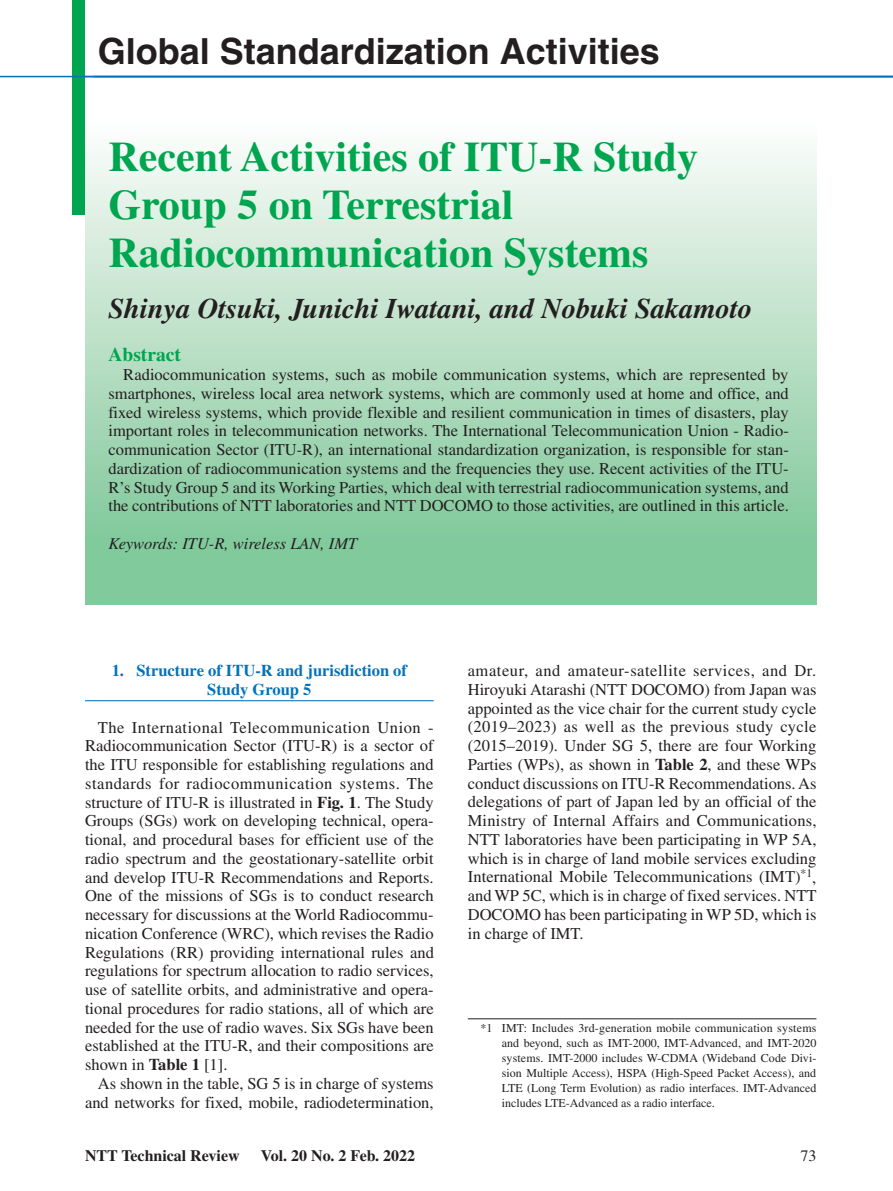
<style>
.page{position:relative;width:893px;height:1191px;background:#fff}
.page>*{position:absolute;margin:0;border:0;box-sizing:border-box;transform-origin:0 0}
.t1{font:700 42px/48px "Times";color:#00a54f}
.t2{font:700 36px "Helvetica";color:#231f20}
.t3{font:italic 700 28.5px "Times";color:#231f20}
.t4{font:700 19.5px "Times";color:#00a54f}
.t5{font:16.5px/18.8px "Times";color:#231f20;text-align:justify}
.t6{font:700 16.5px/18.8px "Times";color:#0072bc;text-align:center}
.t7{font:italic 16.5px "Times";color:#231f20}
.t8{font:700 15.9px "Times";color:#231f20}
.t9{font:15.9px "Times";color:#231f20}
.t10{font:12px/15px "Times";color:#231f20;text-align:justify}
.s1{font-weight:700}
</style>
<div class="page">
<hr style="left:85px;top:700px;width:349px;height:1px;background:#0072bc">
<svg style="left:85px;top:150px;width:731px;height:454px;background:#b2ddc1"></svg>
<div style="left:72px;top:0;width:13px;height:215px;background:#00a54f"></div>
<hr style="left:0;top:76px;width:893px;height:1px;background:#0072bc">
<hr style="left:468px;top:1018px;width:348px;height:1px;background:#231f20">
<h2 class="t2" style="left:98px;top:29px;width:564px">Global Standardization Activities</h2>
<h1 class="t1" style="left:108px;top:132px;width:591px">Recent Activities of ITU-R Study<br>Group 5 on Terrestrial<br>Radiocommunication Systems</h1>
<h3 class="t3" style="left:108px;top:292px;width:645px">Shinya Otsuki, Junichi Iwatani, and Nobuki Sakamoto</h3>
<p class="t4" style="left:108px;top:343px;width:74px">Abstract</p>
<p class="t5" style="left:108px;top:365px;width:682px;text-indent:15px">Radiocommunication systems, such as mobile communication systems, which are represented by smartphones, wireless local area network systems, which are commonly used at home and office, and fixed wireless systems, which provide flexible and resilient communication in times of disasters, play important roles in telecommunication networks. The International Telecommunication Union - Radio&shy;communication Sector (ITU-R), an international standardization organization, is responsible for stan&shy;dardization of radiocommunication systems and the frequencies they use. Recent activities of the ITU-R’s Study Group 5 and its Working Parties, which deal with terrestrial radiocommunication systems, and the contributions of NTT laboratories and NTT DOCOMO to those activities, are outlined in this article.</p>
<p class="t7" style="left:108px;top:534px;width:250px">Keywords: ITU-R, wireless LAN, IMT</p>
<p class="t6" style="left:112px;top:661px;width:297px">1. Structure of ITU-R and jurisdiction of<br>Study Group 5</p>
<p class="t5" style="left:85px;top:717px;width:350px;text-indent:13px">The International Telecommunication Union - Radiocommunication Sector (ITU-R) is a sector of the ITU responsible for establishing regulations and standards for radiocommunication systems. The structure of ITU-R is illustrated in <span class="s1">Fig. 1</span>. The Study Groups (SGs) work on developing technical, opera&shy;tional, and procedural bases for efficient use of the radio spectrum and the geostationary-satellite orbit and develop ITU-R Recommendations and Reports.<br>One of the missions of SGs is to conduct research necessary for discussions at the World Radiocommu&shy;nication Conference (WRC), which revises the Radio Regulations (RR) providing international rules and regulations for spectrum allocation to radio services, use of satellite orbits, and administrative and opera&shy;tional procedures for radio stations, all of which are needed for the use of radio waves. Six SGs have been established at the ITU-R, and their compositions are shown in <span class="s1">Table 1</span> [1].</p>
<p class="t5" style="left:85px;top:1073px;width:350px;text-align:right">As shown in the table, SG 5 is in charge of systems and networks for fixed, mobile, radiodetermination,</p>
<p class="t5" style="left:468px;top:661px;width:350px">amateur, and amateur-satellite services, and Dr.<br>Hiroyuki Atarashi (NTT DOCOMO) from Japan was appointed as the vice chair for the current study cycle (2019–2023) as well as the previous study cycle (2015–2019). Under SG 5, there are four Working Parties (WPs), as shown in <span class="s1">Table 2</span>, and these WPs conduct discussions on ITU-R Recommendations. As delegations of part of Japan led by an official of the Ministry of Internal Affairs and Communications, NTT laboratories have been participating in WP 5A, which is in charge of land mobile services excluding International Mobile Telecommunications (IMT)<sup>*1</sup>, and WP 5C, which is in charge of fixed services. NTT DOCOMO has been participating in WP 5D, which is in charge of IMT.</p>
<p class="t10" style="left:502px;top:1020px;width:316px;text-indent:-21px">*1 IMT: Includes 3rd-generation mobile communication systems and beyond, such as IMT-2000, IMT-Advanced, and IMT-2020 systems. IMT-2000 includes W-CDMA (Wideband Code Divi&shy;sion Multiple Access), HSPA (High-Speed Packet Access), and LTE (Long Term Evolution) as radio interfaces. IMT-Advanced includes LTE-Advanced as a radio interface.</p>
<p class="t8" style="left:85px;top:1146px;width:156px">NTT Technical Review</p>
<p class="t8" style="left:261px;top:1146px;width:156px">Vol. 20 No. 2 Feb. 2022</p>
<p class="t9" style="left:800px;top:1146px;width:17px">73</p>
</div>
